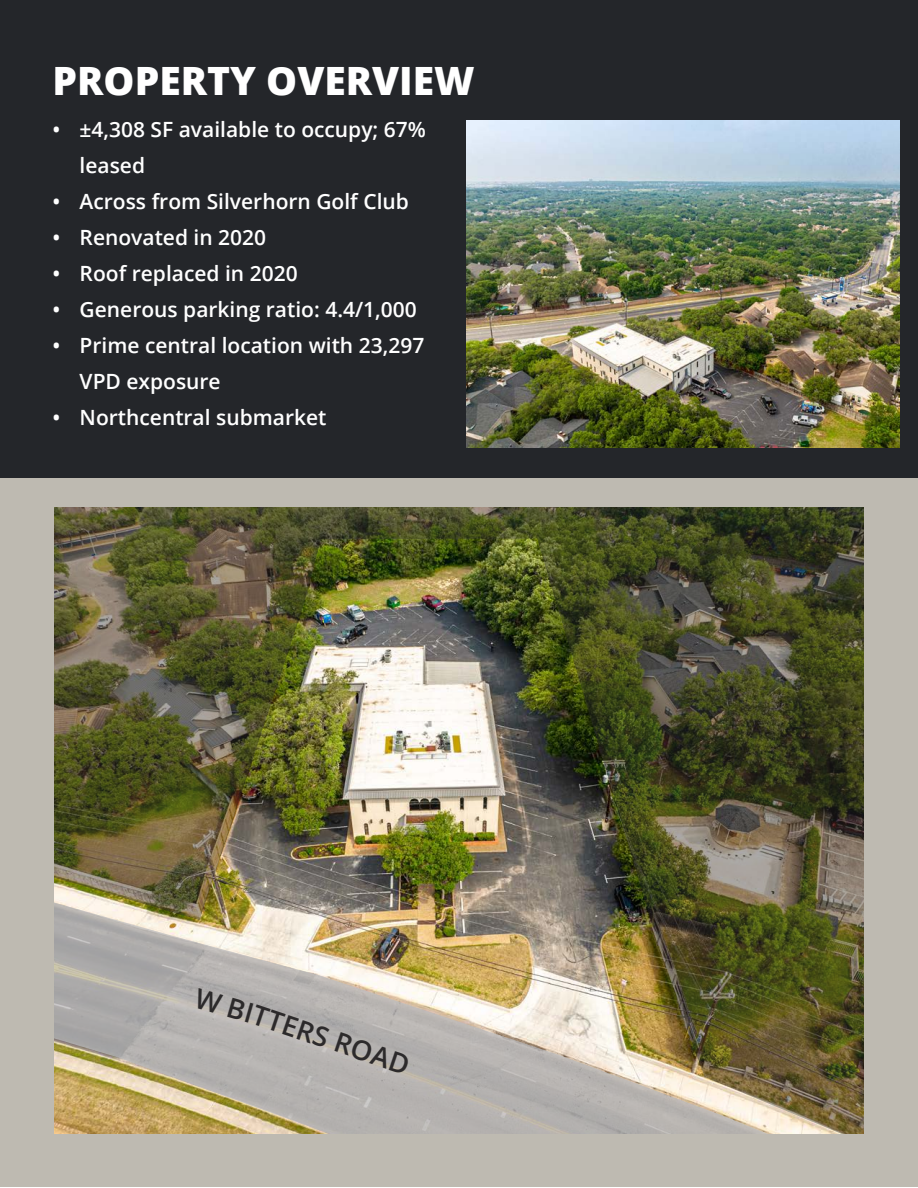
<style>
.page{position:relative;width:918px;height:1188px;background:#fff}
.page>*{position:absolute;margin:0;border:0;box-sizing:border-box;transform-origin:0 0}
.t1{font:800 39px "Open Sans";color:#fff}
.t2{font:600 27.45px "Open Sans";color:#2c2a2b}
.t3{font:600 21px/36px "Open Sans";color:#fff}
</style>
<div class="page">
<div style="left:1px;top:0;width:917px;height:1187px;background:#bebab1"></div>
<div style="left:0;top:0;width:918px;height:477px;background:#24262a"></div>
<img style="left:466px;top:121px;width:434px;height:326px">
<img style="left:54px;top:508px;width:810px;height:626px">
<svg style="left:193px;top:988px;width:60px;height:35px"></svg>
<p class="t1" style="left:53px;top:51px;width:424px">PROPERTY OVERVIEW</p>
<p class="t3" style="left:80px;top:111px;width:348px;text-indent:-27px">• ±4,308 SF available to occupy; 67% leased</p>
<p class="t3" style="left:53px;top:183px;width:358px">• Across from Silverhorn Golf Club</p>
<p class="t3" style="left:53px;top:219px;width:215px">• Renovated in 2020</p>
<p class="t3" style="left:53px;top:255px;width:247px">• Roof replaced in 2020</p>
<p class="t3" style="left:53px;top:291px;width:366px">• Generous parking ratio: 4.4/1,000</p>
<p class="t3" style="left:80px;top:327px;width:346px;text-indent:-27px">• Prime central location with 23,297<br>VPD exposure</p>
<p class="t3" style="left:53px;top:399px;width:275px">• Northcentral submarket</p>
<p class="t2" style="left:260px;top:995px;width:165px;rotate:19deg">TTERS ROAD</p>
</div>
